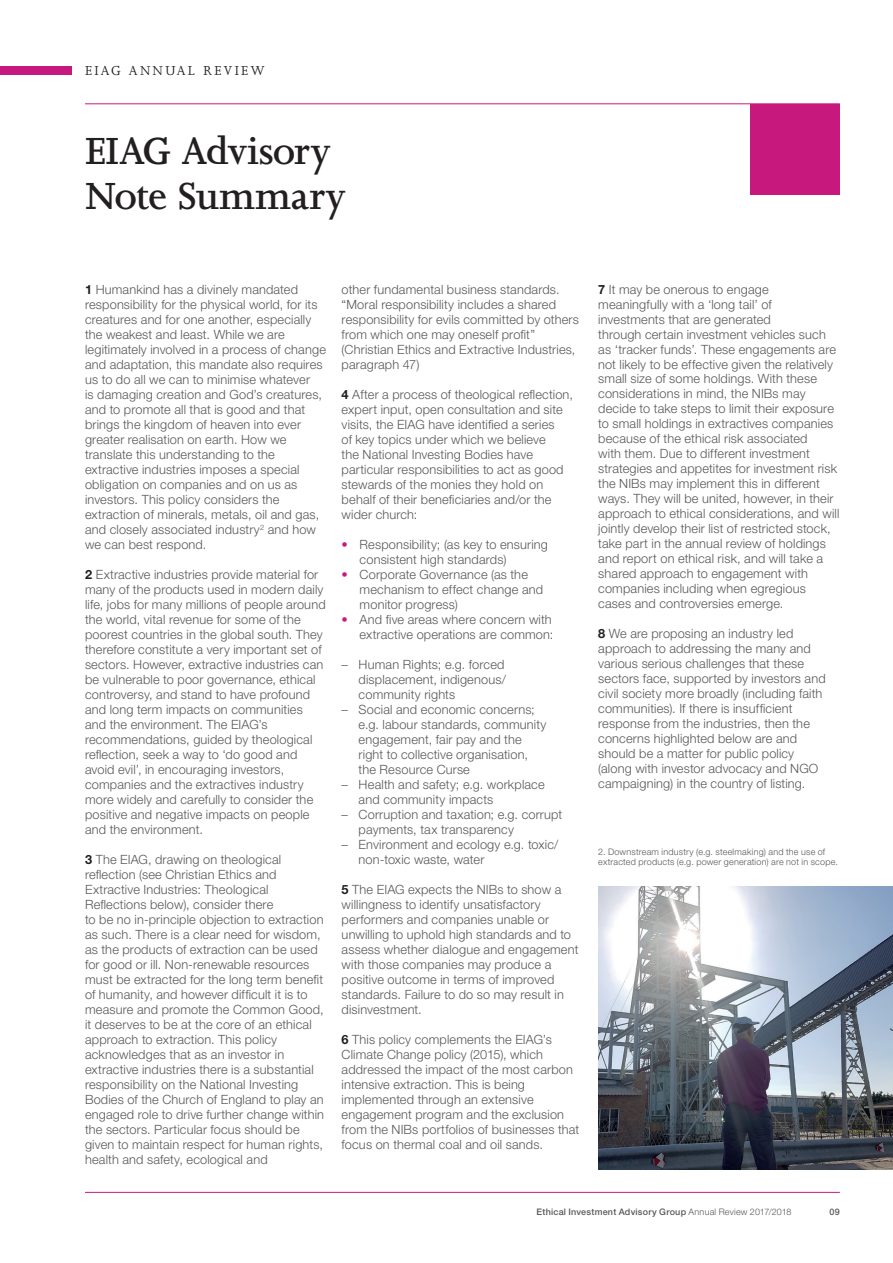
<style>
.page{position:relative;width:893px;height:1263px;background:#fff}
.page>*{position:absolute;margin:0;border:0;box-sizing:border-box;transform-origin:0 0}
.t1{font:600 43.5px/45px "Joanna MT Std";letter-spacing:-.02em;color:#231f20}
.t2{font:15px "Joanna MT Std";letter-spacing:.155em;color:#231f20}
.t3{font:300 12.75px/15px "Helvetica Neue LT Std";letter-spacing:.01em;color:#57585a}
.t4{font:300 9px/10.5px "Helvetica Neue LT Std";letter-spacing:.025em;color:#57585a}
.t5{font:500 9px "Helvetica Neue LT Std";letter-spacing:.025em;color:#57585a}
.s1{font-weight:700;color:#231f20}
.s2{color:#c7197d}
.s3{font-weight:300}
</style>
<div class="page">
<hr style="left:85px;top:1192px;width:755px;height:1px;background:#c7197d">
<div style="left:0;top:66px;width:71px;height:9px;background:#c7197d"></div>
<hr style="left:85px;top:103px;width:755px;height:1px;background:#c7197d">
<div style="left:750px;top:104px;width:90px;height:90px;background:#c7197d"></div>
<img style="left:598px;top:887px;width:295px;height:282px">
<p class="t2" style="left:85px;top:62px;width:181px">EIAG ANNUAL REVIEW</p>
<h1 class="t1" style="left:85px;top:128px;width:262px">EIAG Advisory<br>Note Summary</h1>
<p class="t3" style="left:85px;top:282px;width:242px"><span class="s1">1</span> Humankind has a divinely mandated responsibility for the physical world, for its creatures and for one another, especially the weakest and least. While we are legitimately involved in a process of change and adaptation, this mandate also requires us to do all we can to minimise whatever<br>is damaging creation and God’s creatures, and to promote all that is good and that brings the kingdom of heaven into ever greater realisation on earth. How we translate this understanding to the extractive industries imposes a special obligation on companies and on us as investors. This policy considers the extraction of minerals, metals, oil and gas, and closely associated industry<sup>2</sup> and how we can best respond.</p>
<p class="t3" style="left:85px;top:567px;width:242px"><span class="s1">2</span> Extractive industries provide material for many of the products used in modern daily life, jobs for many millions of people around the world, vital revenue for some of the poorest countries in the global south. They therefore constitute a very important set of sectors. However, extractive industries can be vulnerable to poor governance, ethical controversy, and stand to have profound and long term impacts on communities and the environment. The EIAG’s recommendations, guided by theological reflection, seek a way to ‘do good and avoid evil’, in encouraging investors, companies and the extractives industry more widely and carefully to consider the positive and negative impacts on people and the environment.</p>
<p class="t3" style="left:85px;top:852px;width:241px"><span class="s1">3</span> The EIAG, drawing on theological reflection (see Christian Ethics and Extractive Industries: Theological Reflections below), consider there<br>to be no in-principle objection to extraction as such. There is a clear need for wisdom, as the products of extraction can be used for good or ill. Non-renewable resources must be extracted for the long term benefit of humanity, and however difficult it is to measure and promote the Common Good, it deserves to be at the core of an ethical approach to extraction. This policy acknowledges that as an investor in extractive industries there is a substantial responsibility on the National Investing Bodies of the Church of England to play an engaged role to drive further change within the sectors. Particular focus should be given to maintain respect for human rights, health and safety, ecological and</p>
<p class="t3" style="left:342px;top:281px;width:239px">other fundamental business standards. “Moral responsibility includes a shared responsibility for evils committed by others from which one may oneself profit” (Christian Ethics and Extractive Industries, paragraph 47)</p>
<p class="t3" style="left:342px;top:386px;width:233px"><span class="s1">4</span> After a process of theological reflection, expert input, open consultation and site visits, the EIAG have identified a series<br>of key topics under which we believe<br>the National Investing Bodies have particular responsibilities to act as good stewards of the monies they hold on behalf of their beneficiaries and/or the wider church:</p>
<p class="t3" style="left:360px;top:536px;width:190px;text-indent:-18px"><span class="s2">•</span> Responsibility; (as key to ensuring consistent high standards)</p>
<p class="t3" style="left:360px;top:566px;width:185px;text-indent:-18px"><span class="s2">•</span> Corporate Governance (as the mechanism to effect change and monitor progress)</p>
<p class="t3" style="left:342px;top:611px;width:213px;text-align:right"><span class="s2">•</span> And five areas where concern with extractive operations are common:</p>
<p class="t3" style="left:359px;top:656px;width:149px;text-align:justify;text-indent:-17px">– Human Rights; e.g. forced displacement, indigenous/ community rights</p>
<p class="t3" style="left:359px;top:701px;width:189px;text-indent:-17px">– Social and economic concerns; e.g. labour standards, community engagement, fair pay and the right to collective organisation, the Resource Curse</p>
<p class="t3" style="left:359px;top:776px;width:188px;text-indent:-17px">– Health and safety; e.g. workplace and community impacts</p>
<p class="t3" style="left:359px;top:806px;width:205px;text-indent:-17px">– Corruption and taxation; e.g. corrupt payments, tax transparency</p>
<p class="t3" style="left:359px;top:836px;width:201px;text-indent:-17px">– Environment and ecology e.g. toxic/ non-toxic waste, water</p>
<p class="t3" style="left:342px;top:881px;width:238px"><span class="s1">5</span> The EIAG expects the NIBs to show a willingness to identify unsatisfactory performers and companies unable or unwilling to uphold high standards and to assess whether dialogue and engagement with those companies may produce a positive outcome in terms of improved standards. Failure to do so may result in disinvestment.</p>
<p class="t3" style="left:342px;top:1031px;width:239px"><span class="s1">6</span> This policy complements the EIAG’s Climate Change policy (2015), which addressed the impact of the most carbon intensive extraction. This is being implemented through an extensive engagement program and the exclusion from the NIBs portfolios of businesses that focus on thermal coal and oil sands.</p>
<p class="t3" style="left:598px;top:281px;width:243px"><span class="s1">7</span> It may be onerous to engage meaningfully with a ‘long tail’ of investments that are generated<br>through certain investment vehicles such as ‘tracker funds’. These engagements are not likely to be effective given the relatively small size of some holdings. With these considerations in mind, the NIBs may decide to take steps to limit their exposure to small holdings in extractives companies because of the ethical risk associated<br>with them. Due to different investment strategies and appetites for investment risk the NIBs may implement this in different ways. They will be united, however, in their approach to ethical considerations, and will jointly develop their list of restricted stock, take part in the annual review of holdings and report on ethical risk, and will take a shared approach to engagement with companies including when egregious cases and controversies emerge.</p>
<p class="t3" style="left:598px;top:626px;width:229px"><span class="s1">8</span> We are proposing an industry led approach to addressing the many and various serious challenges that these sectors face, supported by investors and civil society more broadly (including faith communities). If there is insufficient response from the industries, then the concerns highlighted below are and should be a matter for public policy (along with investor advocacy and NGO campaigning) in the country of listing.</p>
<p class="t4" style="left:598px;top:846px;width:241px">2. Downstream industry (e.g. steelmaking) and the use of extracted products (e.g. power generation) are not in scope.</p>
<p class="t5" style="left:537px;top:1206px;width:256px">Ethical Investment Advisory Group <span class="s3">Annual Review 2017/2018</span></p>
<p class="t5" style="left:829px;top:1206px;width:12px">09</p>
</div>
